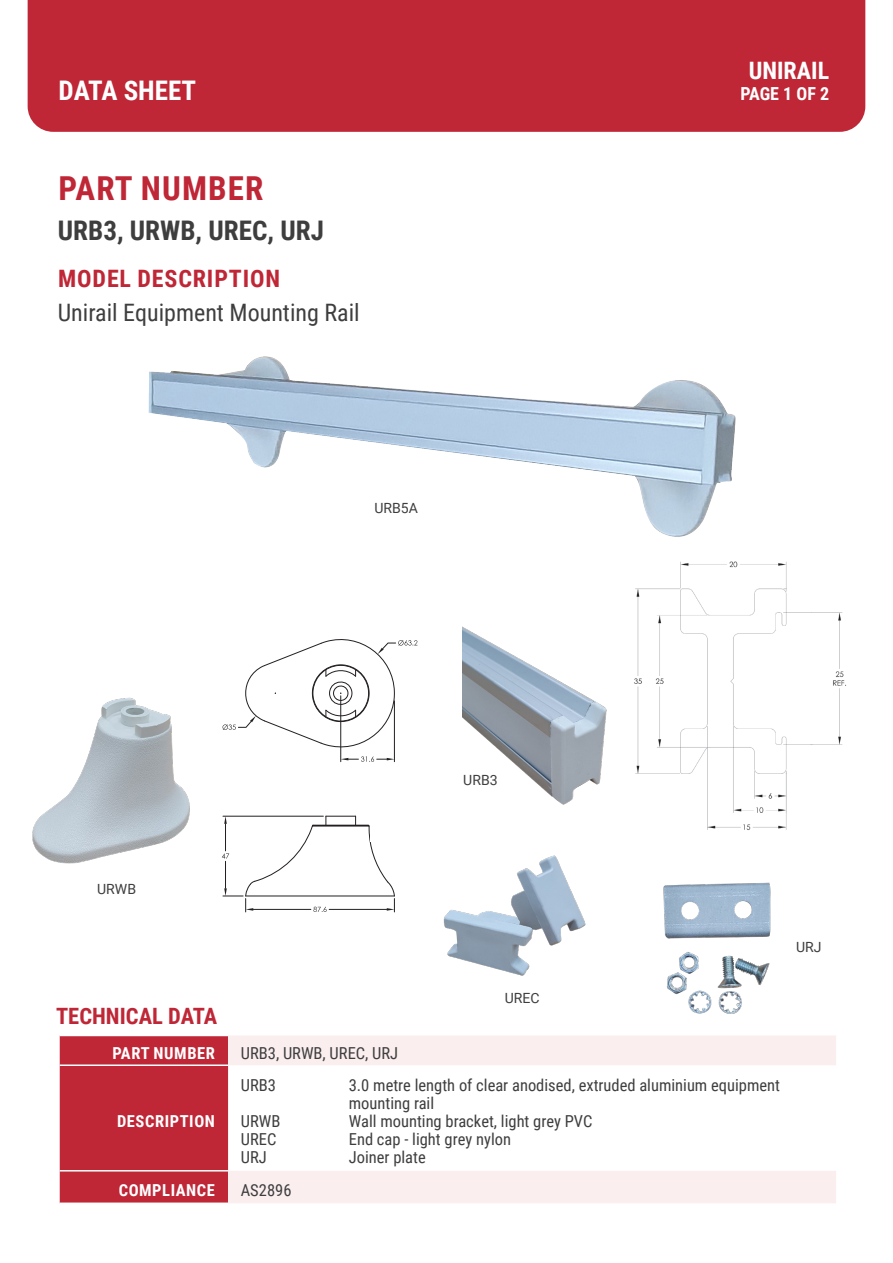
<style>
.page{position:relative;width:893px;height:1263px;background:#fff}
.page>*{position:absolute;margin:0;border:0;box-sizing:border-box;transform-origin:0 0}
.Header__Part_No{font:700 33px "Roboto Condensed";letter-spacing:.035em;color:#bf2636}
.Part_Number{font:700 27px "Roboto Condensed";color:#3e3e3f}
.t1{font:700 27px "Roboto Condensed";color:#fff}
.Model_Description{font:24px "Roboto Condensed";color:#3e3e3f}
.Header__Model_Des{font:700 24px "Roboto Condensed";letter-spacing:.035em;color:#bf2636}
.Masthead_Codes{font:700 24px "Roboto Condensed";color:#fff}
.ESCO_Paragraph{font:700 22.5px "Roboto Condensed";color:#bf2636}
.Masthead_Codes_SML{font:700 18px "Roboto Condensed";color:#fff}
.TABLE_COPY{font:16.5px/18px "Roboto Condensed";color:#3e3e3f}
.t2{font:700 16.5px "Roboto Condensed";letter-spacing:.035em;color:#fff}
.Part_Number-2{font:14.1px "Roboto";color:#3e3e3f}
</style>
<div class="page">
<div style="left:28px;top:0;width:837px;height:132px;background:#bf2636"></div>
<div style="left:60px;top:1036px;width:168px;height:166px;background:#bf2636"></div>
<svg style="left:228px;top:1035px;width:608px;height:168px"></svg>
<hr style="left:60px;top:1170px;width:168px;height:1px;background:#fff">
<hr style="left:60px;top:1064px;width:168px;height:2px;background:#fff">
<img style="left:148px;top:356px;width:588px;height:181px">
<svg style="left:222px;top:815px;width:173px;height:98px"></svg>
<svg style="left:222px;top:639px;width:196px;height:123px"></svg>
<div style="left:371px;top:814px;width:13px;height:27px;background:#fff"></div>
<div style="left:357px;top:796px;width:16px;height:27px;background:#fff"></div>
<img style="left:32px;top:697px;width:158px;height:167px">
<img style="left:634px;top:561px;width:213px;height:269px">
<img style="left:462px;top:626px;width:145px;height:179px">
<img style="left:443px;top:855px;width:143px;height:121px">
<img style="left:663px;top:882px;width:108px;height:132px">
<p class="t1" style="left:58px;top:72px;width:139px">DATA SHEET</p>
<p class="Header__Part_No" style="left:58px;top:166px;width:207px">PART NUMBER</p>
<p class="Part_Number" style="left:58px;top:212px;width:268px">URB3, URWB, UREC, URJ</p>
<p class="Header__Model_Des" style="left:58px;top:262px;width:223px">MODEL DESCRIPTION</p>
<p class="Model_Description" style="left:58px;top:296px;width:303px">Unirail Equipment Mounting Rail</p>
<p class="Part_Number-2" style="left:374px;top:498px;width:45px">URB5A</p>
<p class="Part_Number-2" style="left:97px;top:879px;width:40px">URWB</p>
<p class="ESCO_Paragraph" style="left:56px;top:1000px;width:163px">TECHNICAL DATA</p>
<p class="t2" style="left:112px;top:1041px;width:104px">PART NUMBER</p>
<p class="TABLE_COPY" style="left:241px;top:1043px;width:159px">URB3, URWB, UREC, URJ</p>
<p class="Part_Number-2" style="left:463px;top:770px;width:36px">URB3</p>
<p class="Part_Number-2" style="left:505px;top:988px;width:36px">UREC</p>
<p class="Masthead_Codes" style="left:749px;top:53px;width:82px">UNIRAIL</p>
<p class="Masthead_Codes_SML" style="left:740px;top:81px;width:90px">PAGE 1 OF 2</p>
<p class="Part_Number-2" style="left:796px;top:937px;width:27px">URJ</p>
<p class="t2" style="left:117px;top:1109px;width:100px">DESCRIPTION</p>
<p class="TABLE_COPY" style="left:241px;top:1075px;width:37px">URB3</p>
<p class="TABLE_COPY" style="left:349px;top:1075px;width:433px">3.0 metre length of clear anodised, extruded aluminium equipment mounting rail</p>
<p class="TABLE_COPY" style="left:241px;top:1111px;width:41px">URWB</p>
<p class="TABLE_COPY" style="left:349px;top:1111px;width:245px">Wall mounting bracket, light grey PVC</p>
<p class="TABLE_COPY" style="left:241px;top:1129px;width:37px">UREC</p>
<p class="TABLE_COPY" style="left:349px;top:1129px;width:164px">End cap - light grey nylon</p>
<p class="TABLE_COPY" style="left:241px;top:1147px;width:28px">URJ</p>
<p class="TABLE_COPY" style="left:349px;top:1147px;width:78px">Joiner plate</p>
<p class="t2" style="left:119px;top:1178px;width:98px">COMPLIANCE</p>
<p class="TABLE_COPY" style="left:241px;top:1180px;width:52px">AS2896</p>
</div>
